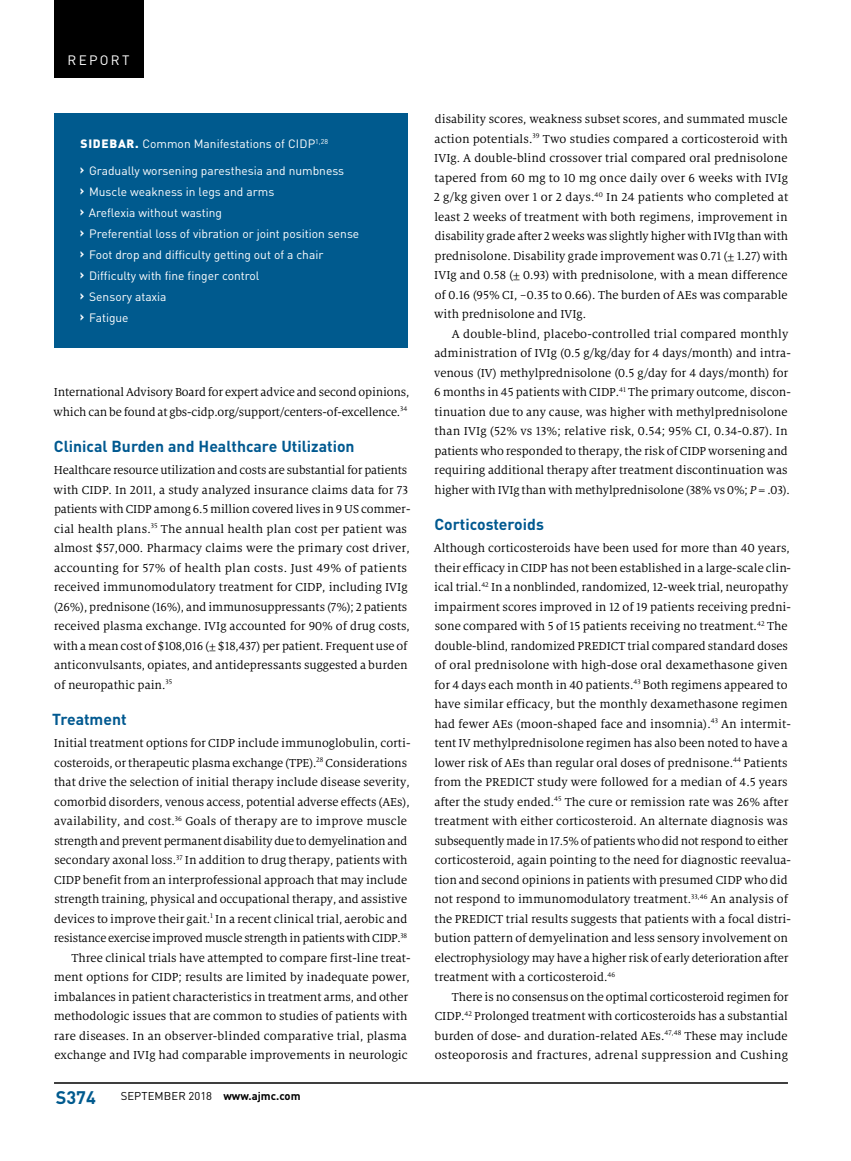
<style>
.page{position:relative;width:851px;height:1161px;background:#fff}
.page>*{position:absolute;margin:0;border:0;box-sizing:border-box;transform-origin:0 0}
.t1{font:700 18px "DINOT";color:#005a8e}
.t2{font:700 15.75px "DINOT";color:#005990}
.t3{font:13.5px "DINOT";letter-spacing:.17em;color:#fff}
.t4{font:12.75px/19.5px "Milo Serif OT";color:#000}
.t5{font:12px/21px "DINOT";color:#fff}
.t6{font:11.25px "DINOT";letter-spacing:.01em;color:#000}
.s1{font-weight:900}
.s2{font-weight:700;font-size:13.2px}
.s3{font-weight:700}
.s4{font-style:italic}
</style>
<div class="page">
<hr style="left:54px;top:1082px;width:734px;height:2px;background:#000">
<div style="left:54px;top:0;width:89px;height:78px;background:#000"></div>
<div style="left:54px;top:114px;width:353px;height:234px;background:#005a8e"></div>
<p class="t3" style="left:68px;top:52px;width:63px">REPORT</p>
<p class="t5" style="left:80px;top:133px;width:249px"><span class="s1">SIDEBAR.</span> Common Manifestations of CIDP<sup>1,28</sup></p>
<p class="t5" style="left:80px;top:160px;width:281px"><span class="s2">›</span> Gradually worsening paresthesia and numbness<br><span class="s2">›</span> Muscle weakness in legs and arms<br><span class="s2">›</span> Areflexia without wasting<br><span class="s2">›</span> Preferential loss of vibration or joint position sense <span class="s2">›</span> Foot drop and difficulty getting out of a chair<br><span class="s2">›</span> Difficulty with fine finger control<br><span class="s2">›</span> Sensory ataxia<br><span class="s2">›</span> Fatigue</p>
<p class="t4" style="left:54px;top:383px;width:357px">International Advisory Board for expert advice and second opinions, which can be found at gbs-cidp.org/support/centers-of-excellence.<sup>34</sup></p>
<p class="t2" style="left:54px;top:436px;width:302px">Clinical Burden and Healthcare Utilization</p>
<p class="t4" style="left:54px;top:461px;width:358px">Healthcare resource utilization and costs are substantial for patients with CIDP. In 2011, a study analyzed insurance claims data for 73 patients with CIDP among 6.5 million covered lives in 9 US commer&shy;cial health plans.<sup>35</sup> The annual health plan cost per patient was almost $57,000. Pharmacy claims were the primary cost driver, accounting for 57% of health plan costs. Just 49% of patients received immunomodulatory treatment for CIDP, including IVIg (26%), prednisone (16%), and immunosuppressants (7%); 2 patients received plasma exchange. IVIg accounted for 90% of drug costs, with a mean cost of $108,016 (± $18,437) per patient. Frequent use of anticonvulsants, opiates, and antidepressants suggested a burden of neuropathic pain.<sup>35</sup></p>
<p class="t2" style="left:52px;top:709px;width:76px">Treatment</p>
<p class="t4" style="left:54px;top:734px;width:358px;text-align:right">Initial treatment options for CIDP include immunoglobulin, corti&shy;costeroids, or therapeutic plasma exchange (TPE).<sup>28</sup> Considerations that drive the selection of initial therapy include disease severity, comorbid disorders, venous access, potential adverse effects (AEs), availability, and cost.<sup>36</sup> Goals of therapy are to improve muscle strength and prevent permanent disability due to demyelination and secondary axonal loss.<sup>37</sup> In addition to drug therapy, patients with CIDP benefit from an interprofessional approach that may include strength training, physical and occupational therapy, and assistive devices to improve their gait.<sup>1</sup> In a recent clinical trial, aerobic and resistance exercise improved muscle strength in patients with CIDP.<sup>38<br></sup>Three clinical trials have attempted to compare first-line treat&shy;ment options for CIDP; results are limited by inadequate power, imbalances in patient characteristics in treatment arms, and other methodologic issues that are common to studies of patients with rare diseases. In an observer-blinded comparative trial, plasma exchange and IVIg had comparable improvements in neurologic</p>
<h1 class="t1" style="left:56px;top:1086px;width:41px">S374</h1>
<p class="t6" style="left:121px;top:1089px;width:181px">SEPTEMBER 2018 <span class="s3">www.ajmc.com</span></p>
<p class="t4" style="left:433px;top:110px;width:356px;text-align:justify">disability scores, weakness subset scores, and summated muscle action potentials.<sup>39</sup> Two studies compared a corticosteroid with IVIg. A double-blind crossover trial compared oral prednisolone tapered from 60 mg to 10 mg once daily over 6 weeks with IVIg 2 g/kg given over 1 or 2 days.<sup>40</sup> In 24 patients who completed at least 2 weeks of treatment with both regimens, improvement in disability grade after 2 weeks was slightly higher with IVIg than with prednisolone. Disability grade improvement was 0.71 (± 1.27) with IVIg and 0.58 (± 0.93) with prednisolone, with a mean difference of 0.16 (95% CI, −0.35 to 0.66). The burden of AEs was comparable with prednisolone and IVIg.</p>
<p class="t4" style="left:434px;top:324px;width:358px;text-indent:18px">A double-blind, placebo-controlled trial compared monthly administration of IVIg (0.5 g/kg/day for 4 days/month) and intra&shy;venous (IV) methylprednisolone (0.5 g/day for 4 days/month) for 6 months in 45 patients with CIDP.<sup>41</sup> The primary outcome, discon&shy;tinuation due to any cause, was higher with methylprednisolone than IVIg (52% vs 13%; relative risk, 0.54; 95% CI, 0.34-0.87). In patients who responded to therapy, the risk of CIDP worsening and requiring additional therapy after treatment discontinuation was higher with IVIg than with methylprednisolone (38% vs 0%; <span class="s4">P</span> = .03).</p>
<p class="t2" style="left:434px;top:514px;width:111px">Corticosteroids</p>
<p class="t4" style="left:434px;top:539px;width:358px">Although corticosteroids have been used for more than 40 years, their efficacy in CIDP has not been established in a large-scale clin&shy;ical trial.<sup>42</sup> In a nonblinded, randomized, 12-week trial, neuropathy impairment scores improved in 12 of 19 patients receiving predni&shy;sone compared with 5 of 15 patients receiving no treatment.<sup>42</sup> The double-blind, randomized PREDICT trial compared standard doses of oral prednisolone with high-dose oral dexamethasone given for 4 days each month in 40 patients.<sup>43</sup> Both regimens appeared to have similar efficacy, but the monthly dexamethasone regimen had fewer AEs (moon-shaped face and insomnia).<sup>43</sup> An intermit&shy;tent IV methylprednisolone regimen has also been noted to have a lower risk of AEs than regular oral doses of prednisone.<sup>44</sup> Patients from the PREDICT study were followed for a median of 4.5 years after the study ended.<sup>45</sup> The cure or remission rate was 26% after treatment with either corticosteroid. An alternate diagnosis was subsequently made in 17.5% of patients who did not respond to either corticosteroid, again pointing to the need for diagnostic reevalua&shy;tion and second opinions in patients with presumed CIDP who did not respond to immunomodulatory treatment.<sup>33,46</sup> An analysis of the PREDICT trial results suggests that patients with a focal distri&shy;bution pattern of demyelination and less sensory involvement on electrophysiology may have a higher risk of early deterioration after treatment with a corticosteroid.<sup>46</sup></p>
<p class="t4" style="left:434px;top:987px;width:355px;text-align:justify;text-indent:17px">There is no consensus on the optimal corticosteroid regimen for CIDP.<sup>42</sup> Prolonged treatment with corticosteroids has a substantial burden of dose- and duration-related AEs.<sup>47,48</sup> These may include osteoporosis and fractures, adrenal suppression and Cushing</p>
</div>
